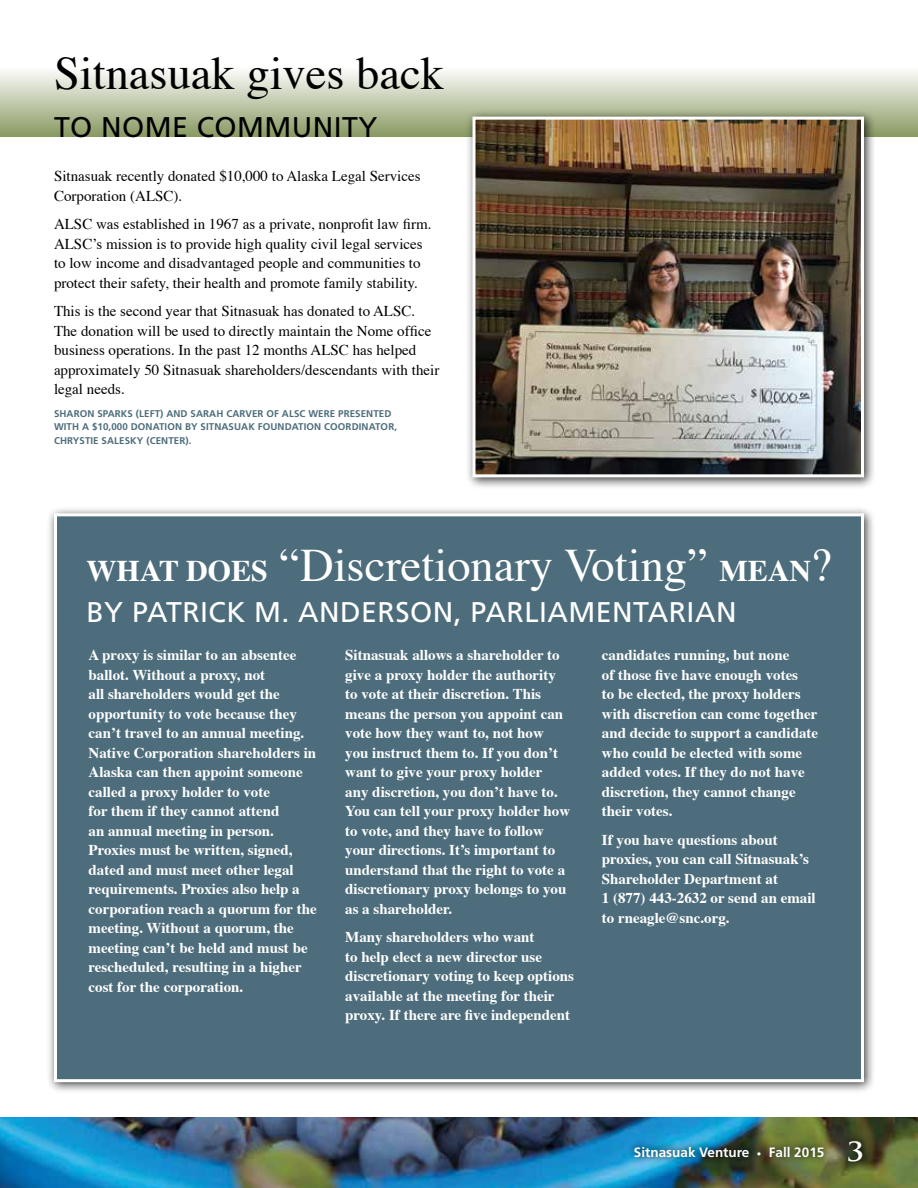
<style>
.page{position:relative;width:918px;height:1188px;background:#fff}
.page>*{position:absolute;margin:0;border:0;box-sizing:border-box;transform-origin:0 0}
.t1{font:46.5px "Times";color:#fff}
.t2{font:46.5px "Times";color:#000}
.t3{font:700 30px "Trajan Pro";color:#fff}
.t4{font:28.5px "Frutiger";letter-spacing:.015em;color:#fff}
.t5{font:28.5px "Frutiger";letter-spacing:.015em;color:#000}
.t6{font:700 15px/19.5px "Times";color:#fff}
.t7{font:15px/19.5px "Times";color:#000}
.t8{font:700 13.5px "Frutiger";color:#fff}
.t9{font:700 9.75px/13.5px "Frutiger";letter-spacing:.01em;color:#4d6d7c}
.s1{font-weight:700;font-size:30px}
.s2{font-size:9px}
</style>
<div class="page">
<div style="left:46px;top:506px;width:830px;height:588px;background:#000;opacity:.75"></div>
<div style="left:54px;top:513px;width:810px;height:569px;background:#4d6d7c;border:3px solid #fff"></div>
<img style="left:0;top:1118px;width:918px;height:70px">
<img style="left:627px;top:1133px;width:243px;height:37px">
<div style="left:0;top:67px;width:918px;height:70px;background:linear-gradient(to bottom,#fefefd,#8a9a63)"></div>
<div style="left:465px;top:109px;width:411px;height:380px;background:#000;opacity:.75"></div>
<img style="left:476px;top:121px;width:384px;height:352px">
<div style="left:472px;top:117px;width:392px;height:360px;border:3px solid #fff"></div>
<h1 class="t2" style="left:54px;top:44px;width:392px">Sitnasuak gives back</h1>
<h3 class="t5" style="left:54px;top:110px;width:325px">TO NOME COMMUNITY</h3>
<p class="t7" style="left:54px;top:167px;width:368px">Sitnasuak recently donated $10,000 to Alaska Legal Services<br>Corporation (ALSC).</p>
<p class="t7" style="left:54px;top:215px;width:379px">ALSC was established in 1967 as a private, nonprofit law firm.<br>ALSC’s mission is to provide high quality civil legal services to low income and disadvantaged people and communities to protect their safety, their health and promote family stability.</p>
<p class="t7" style="left:54px;top:302px;width:387px">This is the second year that Sitnasuak has donated to ALSC.<br>The donation will be used to directly maintain the Nome office business operations. In the past 12 months ALSC has helped approximately 50 Sitnasuak shareholders/descendants with their legal needs.</p>
<p class="t9" style="left:54px;top:407px;width:345px">SHARON SPARKS (LEFT) AND SARAH CARVER OF ALSC WERE PRESENTED<br>WITH A $10,000 DONATION BY SITNASUAK FOUNDATION COORDINATOR,<br>CHRYSTIE SALESKY (CENTER).</p>
<h1 class="t1" style="left:86px;top:536px;width:747px"><span class="s1">WHAT DOES</span> “Discretionary Voting” <span class="s1">MEAN</span>?</h1>
<h3 class="t4" style="left:86px;top:595px;width:652px">BY PATRICK M. ANDERSON, PARLIAMENTARIAN</h3>
<p class="t6" style="left:89px;top:646px;width:230px">A proxy is similar to an absentee ballot. Without a proxy, not<br>all shareholders would get the opportunity to vote because they can’t travel to an annual meeting.<br>Native Corporation shareholders in<br>Alaska can then appoint someone called a proxy holder to vote<br>for them if they cannot attend<br>an annual meeting in person.<br>Proxies must be written, signed, dated and must meet other legal requirements. Proxies also help a corporation reach a quorum for the meeting. Without a quorum, the meeting can’t be held and must be rescheduled, resulting in a higher cost for the corporation.</p>
<p class="t6" style="left:345px;top:646px;width:227px">Sitnasuak allows a shareholder to give a proxy holder the authority to vote at their discretion. This means the person you appoint can vote how they want to, not how you instruct them to. If you don’t want to give your proxy holder<br>any discretion, you don’t have to.<br>You can tell your proxy holder how to vote, and they have to follow your directions. It’s important to understand that the right to vote a discretionary proxy belongs to you as a shareholder.</p>
<p class="t6" style="left:602px;top:646px;width:218px">candidates running, but none<br>of those five have enough votes<br>to be elected, the proxy holders with discretion can come together and decide to support a candidate who could be elected with some added votes. If they do not have discretion, they cannot change their votes.</p>
<p class="t6" style="left:602px;top:831px;width:215px">If you have questions about proxies, you can call Sitnasuak’s<br>Shareholder Department at<br>1 (877) 443-2632 or send an email to rneagle@snc.org.</p>
<p class="t6" style="left:345px;top:928px;width:230px">Many shareholders who want<br>to help elect a new director use discretionary voting to keep options available at the meeting for their proxy. If there are five independent</p>
<p class="t8" style="left:634px;top:1144px;width:192px">Sitnasuak Venture <span class="s2">•</span> Fall 2015</p>
<h2 class="t3" style="left:847px;top:1131px;width:19px">3</h2>
</div>
